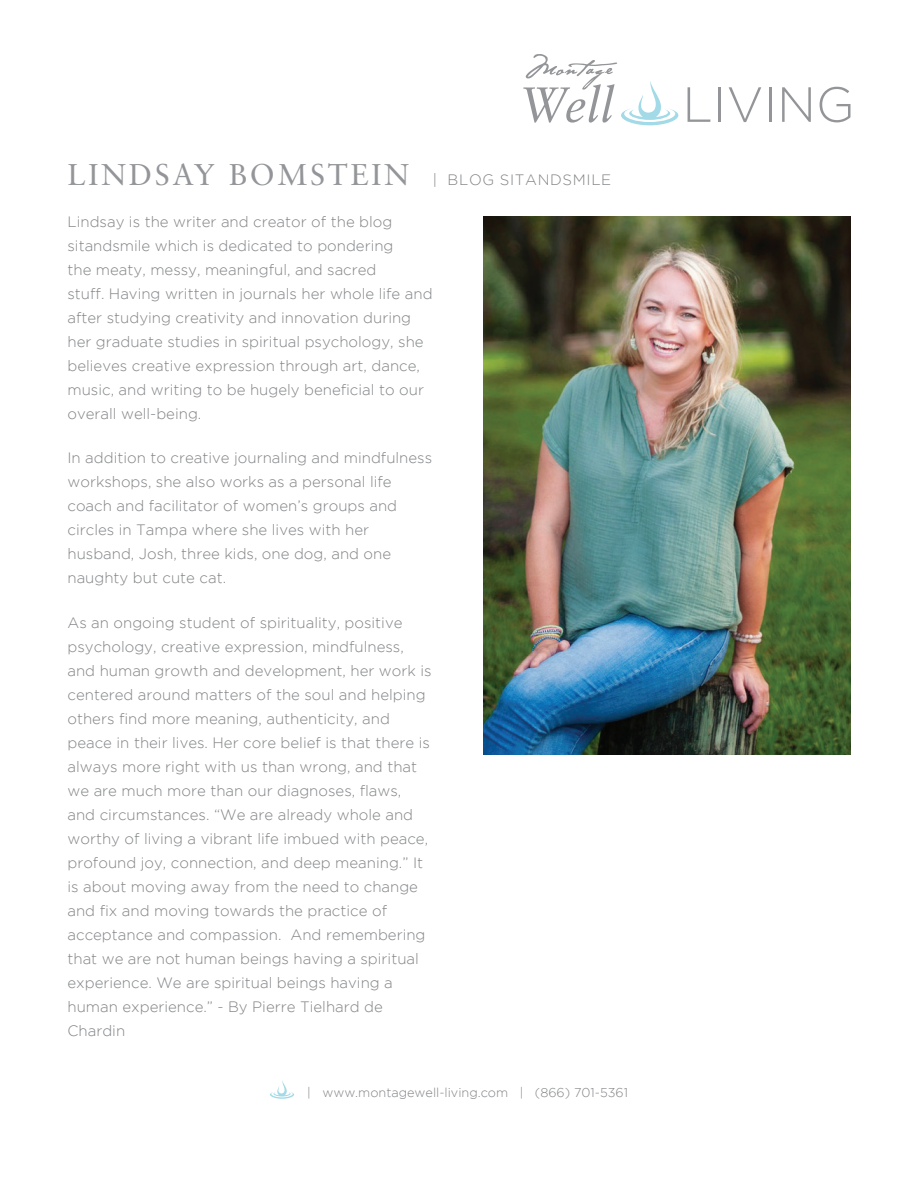
<style>
.page{position:relative;width:918px;height:1188px;background:#fff}
.page>*{position:absolute;margin:0;border:0;box-sizing:border-box;transform-origin:0 0}
.t1{font:300 15px/24px "Gotham";color:#808285}
.t2{font:300 15px "Gotham";letter-spacing:.045em;color:#808285}
.t3{font:300 12.75px "Gotham";color:#808285}
.s1{font-family:"Sabon LT Pro";font-weight:400;font-size:30px;color:#939598}
</style>
<div class="page">
<svg style="left:688px;top:87px;width:22px;height:35px"></svg>
<hr style="left:718px;top:87px;width:3px;height:35px;background:#939598">
<svg style="left:729px;top:87px;width:32px;height:35px"></svg>
<hr style="left:769px;top:87px;width:3px;height:35px;background:#939598">
<svg style="left:782px;top:87px;width:29px;height:35px"></svg>
<svg style="left:820px;top:87px;width:30px;height:35px"></svg>
<svg style="left:523px;top:54px;width:155px;height:71px"></svg>
<img style="left:483px;top:216px;width:367px;height:538px">
<svg style="left:270px;top:1081px;width:24px;height:18px"></svg>
<p class="t2" style="left:68px;top:171px;width:545px"><span class="s1">LINDSAY BOMSTEIN</span> | BLOG SITANDSMILE</p>
<p class="t1" style="left:67px;top:210px;width:367px">Lindsay is the writer and creator of the blog sitandsmile which is dedicated to pondering<br>the meaty, messy, meaningful, and sacred<br>stuff. Having written in journals her whole life and after studying creativity and innovation during her graduate studies in spiritual psychology, she believes creative expression through art, dance, music, and writing to be hugely beneficial to our overall well-being.</p>
<p class="t1" style="left:67px;top:446px;width:366px">In addition to creative journaling and mindfulness workshops, she also works as a personal life coach and facilitator of women’s groups and circles in Tampa where she lives with her husband, Josh, three kids, one dog, and one naughty but cute cat.</p>
<p class="t1" style="left:67px;top:610px;width:366px">As an ongoing student of spirituality, positive psychology, creative expression, mindfulness, and human growth and development, her work is centered around matters of the soul and helping others find more meaning, authenticity, and peace in their lives. Her core belief is that there is always more right with us than wrong, and that we are much more than our diagnoses, flaws, and circumstances. “We are already whole and worthy of living a vibrant life imbued with peace, profound joy, connection, and deep meaning.” It is about moving away from the need to change and fix and moving towards the practice of acceptance and compassion. And remembering that we are not human beings having a spiritual experience. We are spiritual beings having a human experience.” - By Pierre Tielhard de Chardin</p>
<p class="t3" style="left:307px;top:1085px;width:322px">| www.montagewell-living.com | (866) 701-5361</p>
</div>
